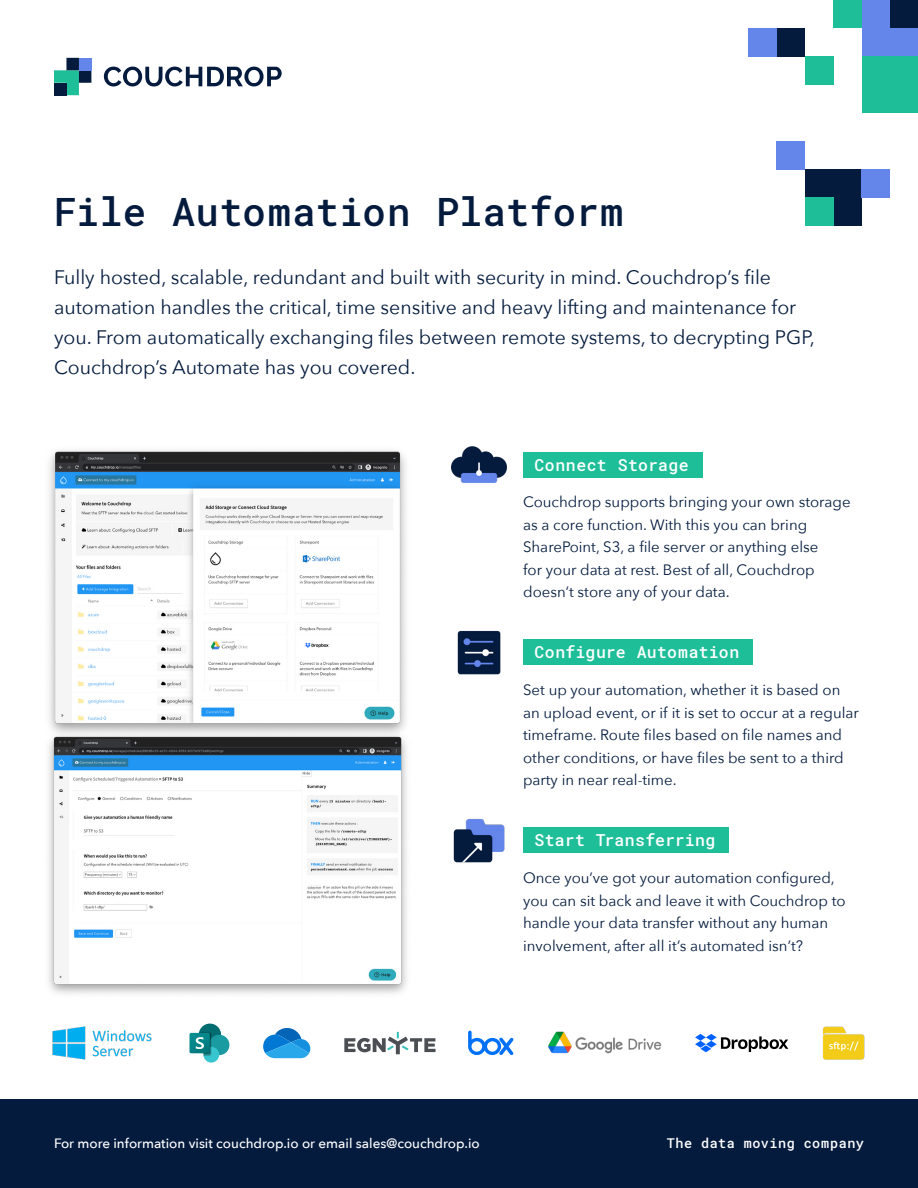
<style>
.page{position:relative;width:918px;height:1188px;background:#fff}
.page>*{position:absolute;margin:0;border:0;box-sizing:border-box;transform-origin:0 0}
.t1{font:500 39px "Roboto Mono";color:#041b3e}
.t2{font:19.5px/30px "Avenir Next";color:#041b3e}
.t3{font:500 16.5px "Roboto Mono";letter-spacing:.015em;color:#fff}
.t4{font:15px/22.5px "Avenir Next";color:#041b3e}
.t5{font:500 13.5px "Avenir Next";color:#fff}
.t6{font:500 13.5px "Roboto Mono";letter-spacing:.04em;color:#fff}
</style>
<div class="page">
<div style="left:0;top:1099px;width:918px;height:89px;background:#041b3e"></div>
<div style="left:862px;top:56px;width:56px;height:57px;background:#1ebe99"></div>
<div style="left:862px;top:0;width:56px;height:56px;background:#6485ea"></div>
<div style="left:805px;top:169px;width:57px;height:57px;background:#041b3e"></div>
<div style="left:890px;top:0;width:28px;height:28px;background:#041b3e"></div>
<div style="left:833px;top:0;width:29px;height:28px;background:#1ebe99"></div>
<div style="left:805px;top:56px;width:28px;height:29px;background:#1ebe99"></div>
<div style="left:805px;top:198px;width:28px;height:28px;background:#1ebe99"></div>
<div style="left:777px;top:141px;width:28px;height:28px;background:#6485ea"></div>
<div style="left:862px;top:169px;width:28px;height:29px;background:#6485ea"></div>
<div style="left:777px;top:28px;width:28px;height:29px;background:#041b3e"></div>
<div style="left:749px;top:28px;width:28px;height:29px;background:#6485ea"></div>
<svg style="left:104px;top:67px;width:178px;height:20px"></svg>
<svg style="left:54px;top:58px;width:37px;height:37px"></svg>
<div style="left:54px;top:83px;width:12px;height:12px;background:#041b3e"></div>
<div style="left:79px;top:58px;width:12px;height:12px;background:#6485ea"></div>
<img style="left:457px;top:630px;width:44px;height:45px">
<img style="left:453px;top:818px;width:52px;height:45px">
<img style="left:451px;top:446px;width:55px;height:37px">
<div style="left:199px;top:1024px;width:22px;height:22px;background:#036c70;border-radius:50%"></div>
<div style="left:209px;top:1035px;width:20px;height:20px;background:#1a9ba1;border-radius:50%"></div>
<div style="left:203px;top:1047px;width:16px;height:16px;background:#37c6d0;border-radius:50%"></div>
<div style="left:189px;top:1033px;width:21px;height:20px;background:#04888c;border-radius:2px"></div>
<svg style="left:196px;top:1032px;width:16px;height:24px"></svg>
<svg style="left:344px;top:1032px;width:92px;height:22px"></svg>
<svg style="left:263px;top:1028px;width:48px;height:30px"></svg>
<img style="left:548px;top:1031px;width:114px;height:23px">
<svg style="left:468px;top:1031px;width:46px;height:24px"></svg>
<img style="left:822px;top:1026px;width:43px;height:34px">
<svg style="left:695px;top:1034px;width:93px;height:18px"></svg>
<img style="left:52px;top:1026px;width:100px;height:34px">
<div style="left:523px;top:452px;width:180px;height:25px;background:#1ebe99"></div>
<div style="left:523px;top:640px;width:230px;height:25px;background:#1ebe99"></div>
<div style="left:523px;top:828px;width:205px;height:25px;background:#1ebe99"></div>
<img style="left:49px;top:450px;width:357px;height:278px">
<img style="left:48px;top:728px;width:359px;height:266px">
<h1 class="t1" style="left:54px;top:185px;width:571px">File Automation Platform</h1>
<p class="t2" style="left:54px;top:261px;width:763px">Fully hosted, scalable, redundant and built with security in mind. Couchdrop’s file automation handles the critical, time sensitive and heavy lifting and maintenance for you. From automatically exchanging files between remote systems, to decrypting PGP, Couchdrop’s Automate has you covered.</p>
<p class="t3" style="left:534px;top:453px;width:156px">Connect Storage</p>
<p class="t4" style="left:523px;top:490px;width:329px">Couchdrop supports bringing your own storage as a core function. With this you can bring SharePoint, S3, a file server or anything else<br>for your data at rest. Best of all, Couchdrop doesn’t store any of your data.</p>
<p class="t3" style="left:534px;top:641px;width:206px">Configure Automation</p>
<p class="t4" style="left:523px;top:678px;width:337px">Set up your automation, whether it is based on an upload event, or if it is set to occur at a regular timeframe. Route files based on file names and other conditions, or have files be sent to a third party in near real-time.</p>
<p class="t3" style="left:534px;top:829px;width:183px">Start Transferring</p>
<p class="t4" style="left:523px;top:866px;width:324px">Once you’ve got your automation configured, you can sit back and leave it with Couchdrop to handle your data transfer without any human involvement, after all it’s automated isn’t?</p>
<p class="t5" style="left:54px;top:1131px;width:427px">For more information visit couchdrop.io or email sales@couchdrop.io</p>
<p class="t6" style="left:667px;top:1134px;width:199px">The data moving company</p>
</div>
